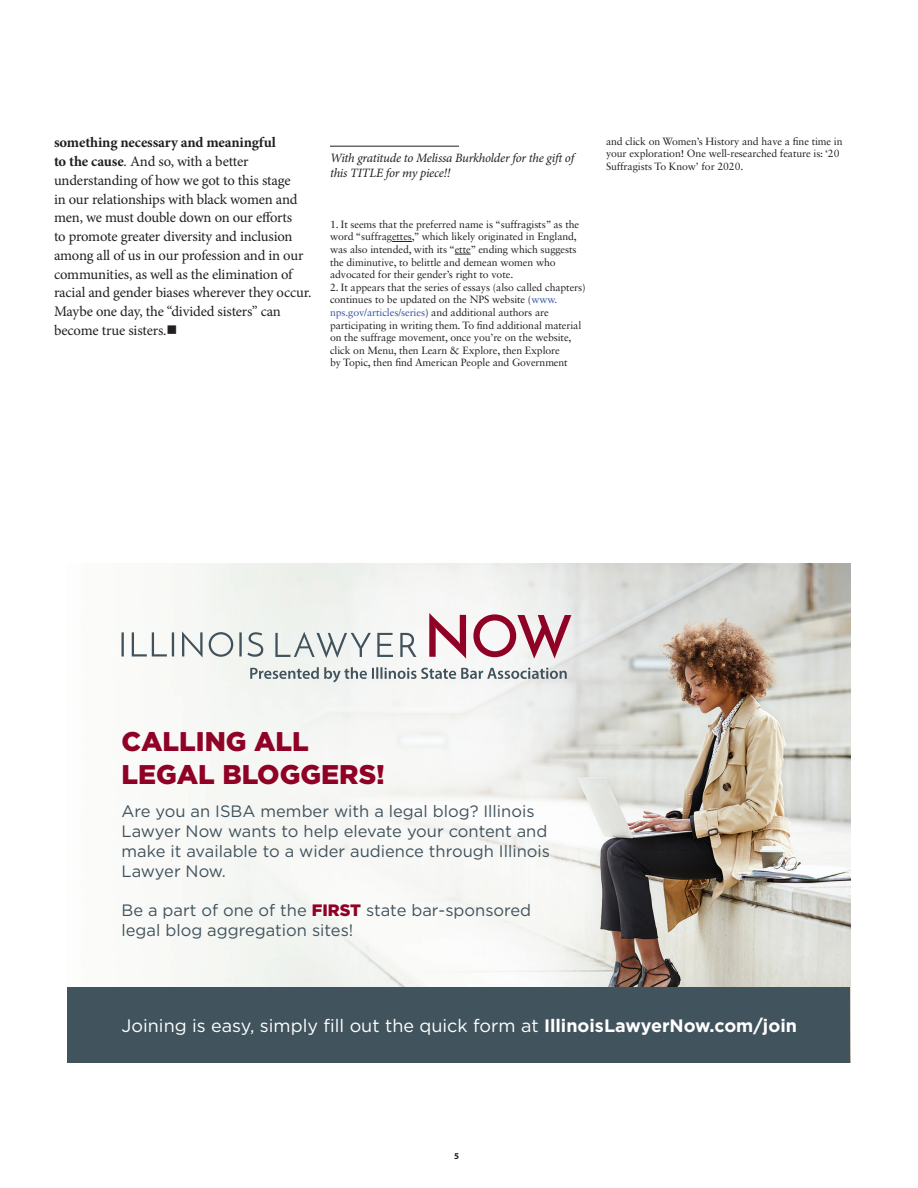
<style>
.page{position:relative;width:918px;height:1188px;background:#fff}
.page>*{position:absolute;margin:0;border:0;box-sizing:border-box;transform-origin:0 0}
.t1{font:900 27px/32.4px "Gotham";color:#900126}
.t2{font:18px "Gotham";color:#fff}
.t3{font:16.5px/19.8px "Gotham";color:#41525c}
.body{font:14.7px/18.8px "Minion Pro";letter-spacing:-.015em;color:#231f20}
.author-bio{font:italic 12.75px/15px "Minion Pro";letter-spacing:-.02em;color:#231f20}
.body-2{font:10.5px/12.6px "Sabon LT Std";letter-spacing:-.01em;color:#231f20}
.t4{font:700 9px "Myriad Pro";color:#231f20}
.s1{font-weight:700}
.s2{color:#3853a3}
.s3{font-weight:900;color:#900126}
</style>
<div class="page">
<hr style="left:330px;top:146px;width:129px;height:1px;background:#231f20">
<svg style="left:392px;top:241px;width:20px;height:1px"></svg>
<svg style="left:455px;top:254px;width:16px;height:1px"></svg>
<img style="left:121px;top:563px;width:729px;height:424px">
<svg style="left:275px;top:632px;width:141px;height:26px"></svg>
<svg style="left:122px;top:631px;width:141px;height:27px"></svg>
<svg style="left:250px;top:667px;width:317px;height:15px"></svg>
<svg style="left:429px;top:613px;width:142px;height:46px"></svg>
<div style="left:68px;top:987px;width:782px;height:76px;background:#41535d"></div>
<p class="body" style="left:54px;top:133px;width:259px"><span class="s1">something necessary and meaningful<br>to the cause</span>. And so, with a better understanding of how we got to this stage<br>in our relationships with black women and men, we must double down on our efforts<br>to promote greater diversity and inclusion among all of us in our profession and in our communities, as well as the elimination of racial and gender biases wherever they occur.<br>Maybe one day, the “divided sisters” can become true sisters.■</p>
<p class="author-bio" style="left:330px;top:151px;width:246px">With gratitude to Melissa Burkholder for the gift of this TITLE for my piece!!</p>
<p class="body-2" style="left:330px;top:218px;width:251px">1. It seems that the preferred name is “suffragists” as the word “suffragettes,” which likely originated in England, was also intended, with its “ette” ending which suggests the diminutive, to belittle and demean women who advocated for their gender’s right to vote.</p>
<p class="body-2" style="left:330px;top:281px;width:257px">2. It appears that the series of essays (also called chapters) continues to be updated on the NPS website (<span class="s2">www. nps.gov/articles/series</span>) and additional authors are participating in writing them. To find additional material on the suffrage movement, once you’re on the website, click on Menu, then Learn &amp; Explore, then Explore<br>by Topic, then find American People and Government</p>
<p class="body-2" style="left:606px;top:135px;width:238px">and click on Women’s History and have a fine time in your exploration! One well-researched feature is: ‘20<br>Suffragists To Know’ for 2020.</p>
<p class="t1" style="left:122px;top:725px;width:265px">CALLING ALL<br>LEGAL BLOGGERS!</p>
<p class="t3" style="left:122px;top:801px;width:430px">Are you an ISBA member with a legal blog? Illinois Lawyer Now wants to help elevate your content and make it available to a wider audience through Illinois Lawyer Now.</p>
<p class="t3" style="left:122px;top:900px;width:411px">Be a part of one of the <span class="s3">FIRST</span> state bar-sponsored legal blog aggregation sites!</p>
<p class="t2" style="left:122px;top:1014px;width:677px">Joining is easy, simply fill out the quick form at <span class="s1">IllinoisLawyerNow.com/join</span></p>
<p class="t4" style="left:454px;top:1150px;width:6px">5</p>
</div>
